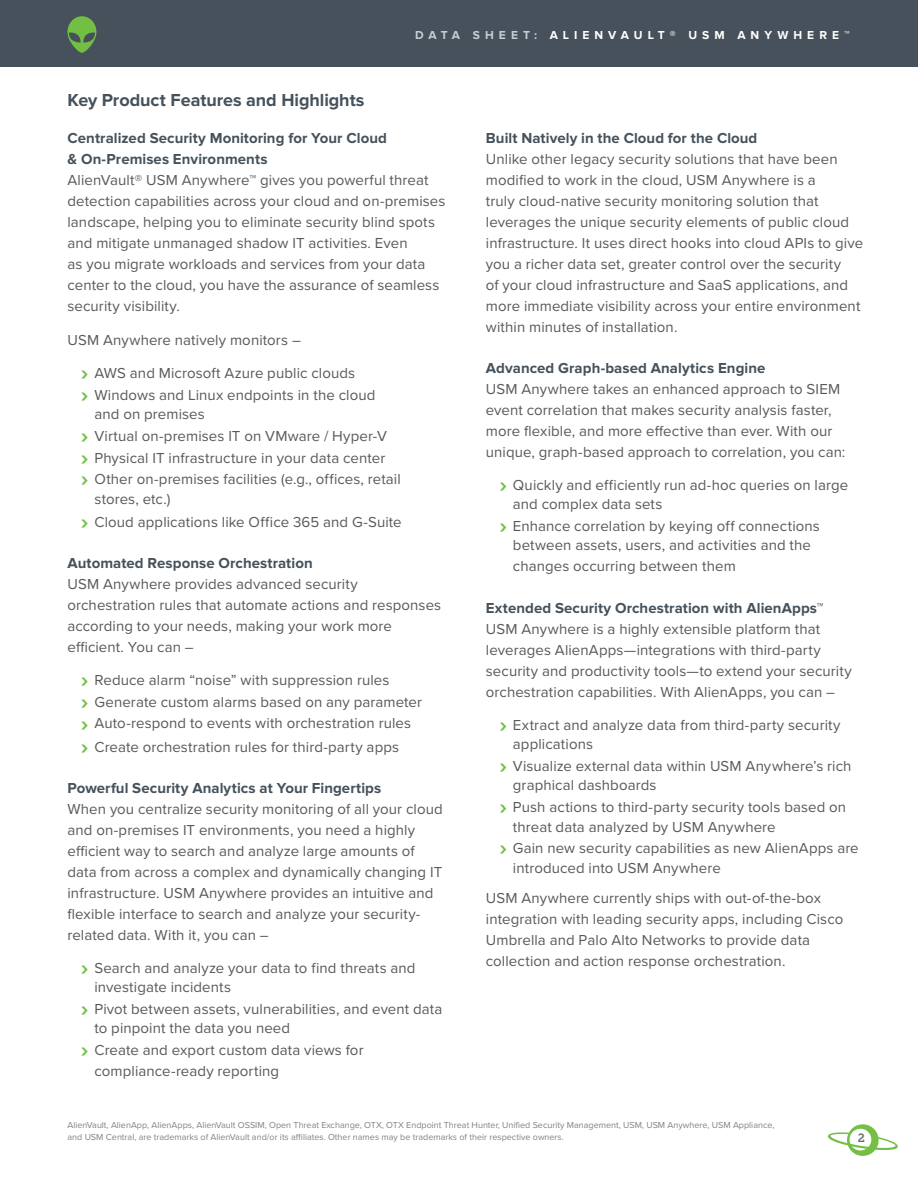
<style>
.page{position:relative;width:918px;height:1188px;background:#fff}
.page>*{position:absolute;margin:0;border:0;box-sizing:border-box;transform-origin:0 0}
.t1{font:700 18px "Proxima Nova";letter-spacing:-.005em;color:#45515b}
.t2{font:15px/21px "Proxima Nova";letter-spacing:.005em;color:#58595b}
.t3{font:700 15px/21px "Proxima Nova";letter-spacing:.005em;color:#45515b}
.t4{font:700 12px "Proxima Nova";letter-spacing:.42em;color:#fff}
.t5{font:12px "Museo Slab 700";color:#686d72}
.t6{font:9px/12px "Proxima Nova";color:#808285}
.s1{color:#c5ced5}
.s2{font-weight:700;font-size:22.5px;color:#72bf44}
</style>
<div class="page">
<div style="left:0;top:0;width:918px;height:68px;background:#46515b"></div>
<svg style="left:68px;top:16px;width:28px;height:37px"></svg>
<svg style="left:827px;top:1124px;width:71px;height:32px"></svg>
<p class="t1" style="left:68px;top:89px;width:299px">Key Product Features and Highlights</p>
<p class="t4" style="left:415px;top:28px;width:436px"><span class="s1">DATA SHEET:</span> ALIENVAULT® USM ANYWHERE™</p>
<p class="t3" style="left:68px;top:127px;width:321px">Centralized Security Monitoring for Your Cloud &amp; On-Premises Environments</p>
<p class="t2" style="left:68px;top:168px;width:379px">AlienVault® USM Anywhere™ gives you powerful threat detection capabilities across your cloud and on-premises landscape, helping you to eliminate security blind spots and mitigate unmanaged shadow IT activities. Even<br>as you migrate workloads and services from your data center to the cloud, you have the assurance of seamless security visibility.</p>
<p class="t2" style="left:68px;top:329px;width:235px">USM Anywhere natively monitors –</p>
<p class="t2" style="left:81px;top:362px;width:296px;line-height:21.6px"><span class="s2">›</span> AWS and Microsoft Azure public clouds<br><span class="s2">›</span> Windows and Linux endpoints in the cloud</p>
<p class="t2" style="left:81px;top:403px;width:321px;line-height:21.6px;text-indent:14px">and on premises<br><span class="s2">›</span> Virtual on-premises IT on VMware / Hyper-V<br><span class="s2">›</span> Physical IT infrastructure in your data center<br><span class="s2">›</span> Other on-premises facilities (e.g., offices, retail</p>
<p class="t2" style="left:81px;top:486px;width:322px;line-height:23.1px;text-indent:14px">stores, etc.)<br><span class="s2">›</span> Cloud applications like Office 365 and G-Suite</p>
<p class="t3" style="left:68px;top:553px;width:247px">Automated Response Orchestration</p>
<p class="t2" style="left:68px;top:573px;width:375px">USM Anywhere provides advanced security orchestration rules that automate actions and responses according to your needs, making your work more efficient. You can –</p>
<p class="t2" style="left:81px;top:669px;width:343px;line-height:21.6px"><span class="s2">›</span> Reduce alarm “noise” with suppression rules<br><span class="s2">›</span> Generate custom alarms based on any parameter <span class="s2">›</span> Auto-respond to events with orchestration rules</p>
<p class="t2" style="left:81px;top:735px;width:320px"><span class="s2">›</span> Create orchestration rules for third-party apps</p>
<p class="t3" style="left:68px;top:778px;width:315px">Powerful Security Analytics at Your Fingertips</p>
<p class="t2" style="left:68px;top:798px;width:377px">When you centralize security monitoring of all your cloud and on-premises IT environments, you need a highly efficient way to search and analyze large amounts of data from across a complex and dynamically changing IT infrastructure. USM Anywhere provides an intuitive and flexible interface to search and analyze your security&shy;related data. With it, you can –</p>
<p class="t2" style="left:94px;top:957px;width:323px;line-height:19.5px;text-indent:-14px"><span class="s2">›</span> Search and analyze your data to find threats and investigate incidents</p>
<p class="t2" style="left:94px;top:999px;width:349px;line-height:19.5px;text-indent:-14px"><span class="s2">›</span> Pivot between assets, vulnerabilities, and event data to pinpoint the data you need</p>
<p class="t2" style="left:94px;top:1039px;width:271px;text-indent:-14px"><span class="s2">›</span> Create and export custom data views for compliance-ready reporting</p>
<p class="t3" style="left:486px;top:127px;width:273px">Built Natively in the Cloud for the Cloud</p>
<p class="t2" style="left:486px;top:147px;width:379px">Unlike other legacy security solutions that have been modified to work in the cloud, USM Anywhere is a<br>truly cloud-native security monitoring solution that leverages the unique security elements of public cloud infrastructure. It uses direct hooks into cloud APIs to give you a richer data set, greater control over the security<br>of your cloud infrastructure and SaaS applications, and more immediate visibility across your entire environment within minutes of installation.</p>
<p class="t3" style="left:486px;top:358px;width:281px">Advanced Graph-based Analytics Engine</p>
<p class="t2" style="left:486px;top:378px;width:361px">USM Anywhere takes an enhanced approach to SIEM event correlation that makes security analysis faster, more flexible, and more effective than ever. With our unique, graph-based approach to correlation, you can:</p>
<p class="t2" style="left:513px;top:474px;width:337px;line-height:19.5px;text-indent:-14px"><span class="s2">›</span> Quickly and efficiently run ad-hoc queries on large and complex data sets</p>
<p class="t2" style="left:499px;top:516px;width:322px;line-height:19.5px;text-align:center"><span class="s2">›</span> Enhance correlation by keying off connections between assets, users, and activities and the</p>
<p class="t2" style="left:513px;top:555px;width:224px">changes occurring between them</p>
<p class="t3" style="left:486px;top:598px;width:339px">Extended Security Orchestration with AlienApps™</p>
<p class="t2" style="left:486px;top:618px;width:367px">USM Anywhere is a highly extensible platform that leverages AlienApps—integrations with third-party security and productivity tools—to extend your security orchestration capabilities. With AlienApps, you can –</p>
<p class="t2" style="left:513px;top:714px;width:329px;line-height:19.5px;text-indent:-14px"><span class="s2">›</span> Extract and analyze data from third-party security applications</p>
<p class="t2" style="left:513px;top:755px;width:340px;line-height:19.5px;text-indent:-14px"><span class="s2">›</span> Visualize external data within USM Anywhere’s rich graphical dashboards</p>
<p class="t2" style="left:513px;top:797px;width:335px;line-height:19.5px;text-indent:-14px"><span class="s2">›</span> Push actions to third-party security tools based on threat data analyzed by USM Anywhere</p>
<p class="t2" style="left:513px;top:838px;width:347px;line-height:19.5px;text-indent:-14px"><span class="s2">›</span> Gain new security capabilities as new AlienApps are introduced into USM Anywhere</p>
<p class="t2" style="left:486px;top:886px;width:359px">USM Anywhere currently ships with out-of-the-box integration with leading security apps, including Cisco Umbrella and Palo Alto Networks to provide data collection and action response orchestration.</p>
<p class="t6" style="left:68px;top:1118px;width:709px">AlienVault, AlienApp, AlienApps, AlienVault OSSIM, Open Threat Exchange, OTX, OTX Endpoint Threat Hunter, Unified Security Management, USM, USM Anywhere, USM Appliance, and USM Central, are trademarks of AlienVault and/or its affiliates. Other names may be trademarks of their respective owners.</p>
<p class="t5" style="left:858px;top:1131px;width:9px">2</p>
</div>
